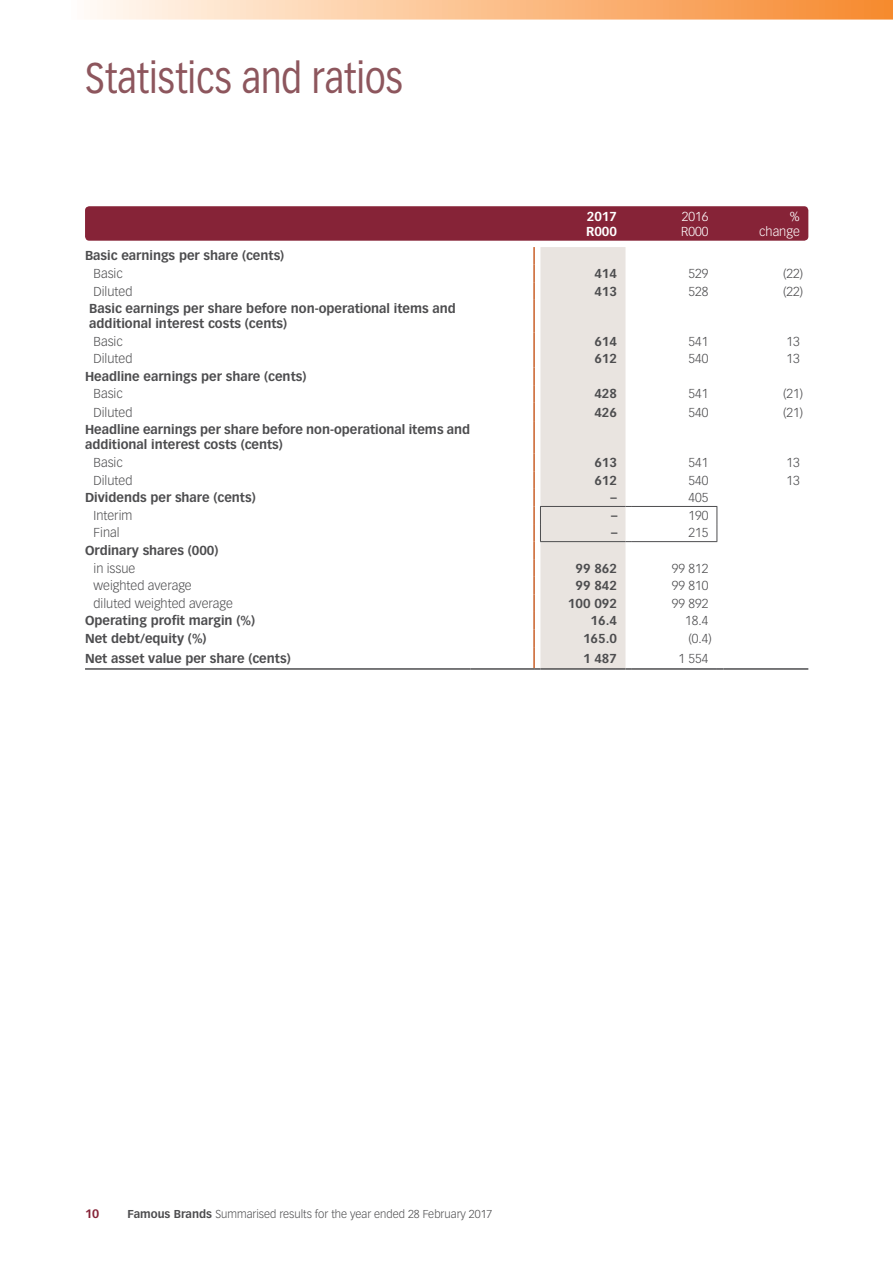
<style>
.page{position:relative;width:893px;height:1263px;background:#fff}
.page>*{position:absolute;margin:0;border:0;box-sizing:border-box;transform-origin:0 0}
.t1{font:42px "Vectora LT Std";color:#8d565d;scale:.85 1}
.t2{font:700 12.75px/15px "Vectora LT Std";color:#4d4d4f}
.t3{font:300 12.75px "Vectora LT Std";color:#4d4d4f}
.t4{font:300 12.75px/15px "Vectora LT Std";color:#fff}
.t5{font:700 12.75px/15px "Vectora LT Std";color:#fff}
.t6{font:700 12px "Vectora LT Std";color:#862337}
.t7{font:300 11.25px "Vectora LT Std";color:#4d4d4f}
.s1{font-weight:700}
</style>
<div class="page">
<svg style="left:90px;top:0;width:803px;height:20px;background:#fbc190"></svg>
<hr style="left:632px;top:506px;width:85px;height:1px;background:#4d4d4f">
<svg style="left:717px;top:507px;width:1px;height:34px"></svg>
<hr style="left:632px;top:541px;width:85px;height:1px;background:#4d4d4f">
<hr style="left:85px;top:668px;width:385px;height:2px;background:#4d4d4f">
<hr style="left:470px;top:668px;width:64px;height:2px;background:#4d4d4f">
<svg style="left:533px;top:247px;width:99px;height:423px;background:#e9e4df"></svg>
<hr style="left:632px;top:668px;width:85px;height:2px;background:#4d4d4f">
<svg style="left:717px;top:668px;width:6px;height:2px"></svg>
<hr style="left:723px;top:668px;width:85px;height:2px;background:#4d4d4f">
<div style="left:85px;top:206px;width:723px;height:35px;background:#862337;border-radius:4px"></div>
<h1 class="t1" style="left:85px;top:54px;width:375px">Statistics and ratios</h1>
<p class="t5" style="left:586px;top:208px;width:32px">2017<br>R000</p>
<p class="t4" style="left:681px;top:209px;width:29px">2016<br>R000</p>
<p class="t4" style="left:759px;top:209px;width:42px;text-align:right">% change</p>
<p class="t2" style="left:85px;top:248px;width:201px">Basic earnings per share (cents)</p>
<p class="t3" style="left:94px;top:266px;width:31px">Basic</p>
<p class="t2" style="left:594px;top:266px;width:24px">414</p>
<p class="t3" style="left:688px;top:266px;width:21px">529</p>
<p class="t3" style="left:783px;top:266px;width:21px">(22)</p>
<p class="t3" style="left:94px;top:284px;width:40px">Diluted</p>
<p class="t2" style="left:594px;top:283px;width:24px">413</p>
<p class="t3" style="left:688px;top:284px;width:21px">528</p>
<p class="t3" style="left:783px;top:284px;width:21px">(22)</p>
<p class="t2" style="left:89px;top:301px;width:368px">Basic earnings per share before non-operational items and additional interest costs (cents)</p>
<p class="t3" style="left:94px;top:334px;width:31px">Basic</p>
<p class="t2" style="left:594px;top:334px;width:24px">614</p>
<p class="t3" style="left:688px;top:334px;width:21px">541</p>
<p class="t3" style="left:787px;top:334px;width:15px">13</p>
<p class="t3" style="left:94px;top:351px;width:40px">Diluted</p>
<p class="t2" style="left:594px;top:351px;width:24px">612</p>
<p class="t3" style="left:688px;top:351px;width:21px">540</p>
<p class="t3" style="left:787px;top:351px;width:15px">13</p>
<p class="t2" style="left:85px;top:369px;width:223px">Headline earnings per share (cents)</p>
<p class="t3" style="left:94px;top:387px;width:31px">Basic</p>
<p class="t2" style="left:594px;top:386px;width:24px">428</p>
<p class="t3" style="left:688px;top:387px;width:21px">541</p>
<p class="t3" style="left:783px;top:387px;width:21px">(21)</p>
<p class="t3" style="left:94px;top:405px;width:40px">Diluted</p>
<p class="t2" style="left:594px;top:405px;width:24px">426</p>
<p class="t3" style="left:688px;top:405px;width:21px">540</p>
<p class="t3" style="left:783px;top:405px;width:21px">(21)</p>
<p class="t2" style="left:85px;top:422px;width:387px">Headline earnings per share before non-operational items and additional interest costs (cents)</p>
<p class="t3" style="left:94px;top:455px;width:31px">Basic</p>
<p class="t2" style="left:594px;top:455px;width:24px">613</p>
<p class="t3" style="left:688px;top:455px;width:21px">541</p>
<p class="t3" style="left:787px;top:455px;width:15px">13</p>
<p class="t3" style="left:94px;top:473px;width:40px">Diluted</p>
<p class="t2" style="left:594px;top:473px;width:24px">612</p>
<p class="t3" style="left:688px;top:473px;width:21px">540</p>
<p class="t3" style="left:787px;top:473px;width:15px">13</p>
<p class="t2" style="left:85px;top:490px;width:172px">Dividends per share (cents)</p>
<p class="t2" style="left:611px;top:490px;width:8px">–</p>
<p class="t3" style="left:688px;top:490px;width:21px">405</p>
<p class="t3" style="left:94px;top:508px;width:40px">Interim</p>
<p class="t2" style="left:611px;top:508px;width:8px">–</p>
<p class="t3" style="left:688px;top:508px;width:21px">190</p>
<p class="t3" style="left:94px;top:525px;width:27px">Final</p>
<p class="t2" style="left:611px;top:525px;width:8px">–</p>
<p class="t3" style="left:689px;top:525px;width:21px">215</p>
<p class="t2" style="left:85px;top:543px;width:135px">Ordinary shares (000)</p>
<p class="t3" style="left:94px;top:561px;width:43px">in issue</p>
<p class="t2" style="left:575px;top:560px;width:43px">99 862</p>
<p class="t3" style="left:672px;top:561px;width:38px">99 812</p>
<p class="t3" style="left:94px;top:578px;width:100px">weighted average</p>
<p class="t2" style="left:575px;top:578px;width:43px">99 842</p>
<p class="t3" style="left:672px;top:578px;width:38px">99 810</p>
<p class="t3" style="left:94px;top:596px;width:141px">diluted weighted average</p>
<p class="t2" style="left:568px;top:596px;width:51px">100 092</p>
<p class="t3" style="left:672px;top:596px;width:38px">99 892</p>
<p class="t2" style="left:85px;top:613px;width:171px">Operating profit margin (%)</p>
<p class="t2" style="left:591px;top:613px;width:28px">16.4</p>
<p class="t3" style="left:685px;top:613px;width:25px">18.4</p>
<p class="t2" style="left:85px;top:631px;width:123px">Net debt/equity (%)</p>
<p class="t2" style="left:583px;top:631px;width:35px">165.0</p>
<p class="t3" style="left:689px;top:631px;width:25px">(0.4)</p>
<p class="t2" style="left:85px;top:650px;width:207px">Net asset value per share (cents)</p>
<p class="t2" style="left:583px;top:650px;width:35px">1 487</p>
<p class="t3" style="left:679px;top:651px;width:31px">1 554</p>
<p class="t6" style="left:85px;top:1206px;width:16px">10</p>
<p class="t7" style="left:128px;top:1207px;width:366px"><span class="s1">Famous Brands</span> Summarised results for the year ended 28 February 2017</p>
</div>
